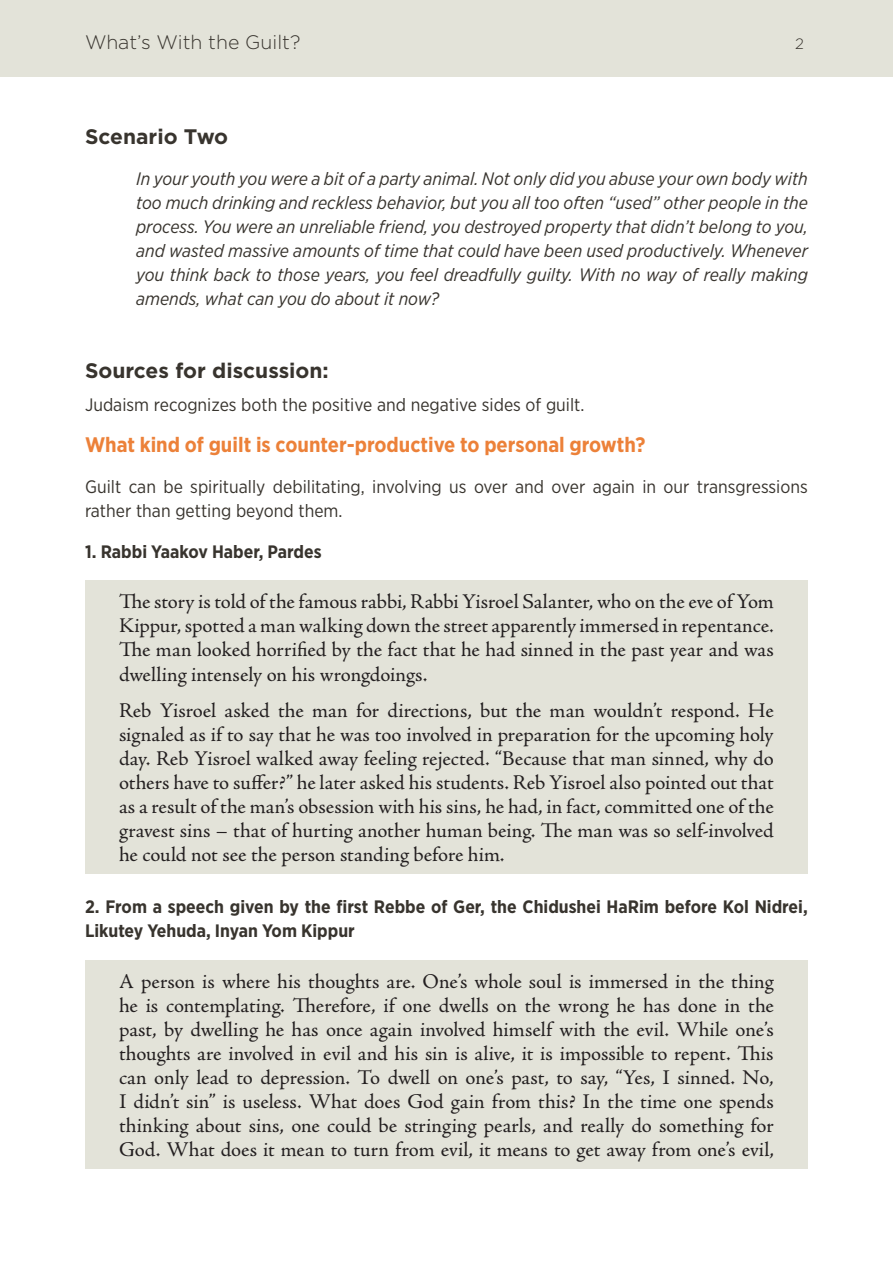
<style>
.page{position:relative;width:893px;height:1263px;background:#fff}
.page>*{position:absolute;margin:0;border:0;box-sizing:border-box;transform-origin:0 0}
.quote_translation{font:21px/24px "Adobe Jenson Pro";color:#231f20;text-align:justify}
.t1{font:700 21px "Gotham Narrow";color:#ec8139}
.subtitle{font:700 21px "Gotham";color:#38342e}
.Subtitle{font:700 21px "Gotham";color:#38342e}
.t2{font:300 19.5px "Gotham";color:#38342e}
.Indented{font:italic 18px/24px "Gotham Narrow";color:#38342e;text-align:justify}
.t3{font:18px/24px "Gotham Narrow";color:#38342e}
.t4{font:700 18px/24px "Gotham Narrow";color:#38342e}
.t5{font:300 15px "Gotham Rounded";color:#38342e}
</style>
<div class="page">
<div style="left:0;top:0;width:893px;height:77px;background:#e3e3d9"></div>
<div style="left:85px;top:581px;width:723px;height:293px;background:#e3e3d9"></div>
<div style="left:85px;top:960px;width:723px;height:209px;background:#e3e3d9"></div>
<p class="t2" style="left:85px;top:30px;width:217px">What’s With the Guilt?</p>
<p class="t5" style="left:795px;top:33px;width:10px">2</p>
<p class="Subtitle" style="left:85px;top:123px;width:145px">Scenario Two</p>
<p class="Indented" style="left:136px;top:167px;width:673px">In your youth you were a bit of a party animal. Not only did you abuse your own body with too much drinking and reckless behavior, but you all too often “used” other people in the process. You were an unreliable friend, you destroyed property that didn’t belong to you, and wasted massive amounts of time that could have been used productively. Whenever you think back to those years, you feel dreadfully guilty. With no way of really making amends, what can you do about it now?</p>
<p class="subtitle" style="left:85px;top:357px;width:245px">Sources for discussion:</p>
<p class="t3" style="left:85px;top:392px;width:501px">Judaism recognizes both the positive and negative sides of guilt.</p>
<p class="t1" style="left:85px;top:431px;width:562px">What kind of guilt is counter-productive to personal growth?</p>
<p class="t3" style="left:85px;top:474px;width:724px">Guilt can be spiritually debilitating, involving us over and over again in our transgressions rather than getting beyond them.</p>
<p class="t4" style="left:85px;top:539px;width:238px">1. Rabbi Yaakov Haber, Pardes</p>
<p class="quote_translation" style="left:119px;top:590px;width:656px">The story is told of the famous rabbi, Rabbi Yisroel Salanter, who on the eve of Yom Kippur, spotted a man walking down the street apparently immersed in repentance.<br>The man looked horrified by the fact that he had sinned in the past year and was dwelling intensely on his wrongdoings.</p>
<p class="quote_translation" style="left:119px;top:699px;width:656px">Reb Yisroel asked the man for directions, but the man wouldn’t respond. He signaled as if to say that he was too involved in preparation for the upcoming holy day. Reb Yisroel walked away feeling rejected. “Because that man sinned, why do others have to suffer?” he later asked his students. Reb Yisroel also pointed out that as a result of the man’s obsession with his sins, he had, in fact, committed one of the gravest sins – that of hurting another human being. The man was so self-involved he could not see the person standing before him.</p>
<p class="t4" style="left:85px;top:895px;width:724px">2. From a speech given by the first Rebbe of Ger, the Chidushei HaRim before Kol Nidrei,<br>Likutey Yehuda, Inyan Yom Kippur</p>
<p class="quote_translation" style="left:119px;top:970px;width:656px">A person is where his thoughts are. One’s whole soul is immersed in the thing he is contemplating. Therefore, if one dwells on the wrong he has done in the past, by dwelling he has once again involved himself with the evil. While one’s thoughts are involved in evil and his sin is alive, it is impossible to repent. This can only lead to depression. To dwell on one’s past, to say, “Yes, I sinned. No, I didn’t sin” is useless. What does God gain from this? In the time one spends thinking about sins, one could be stringing pearls, and really do something for God. What does it mean to turn from evil, it means to get away from one’s evil,</p>
</div>
